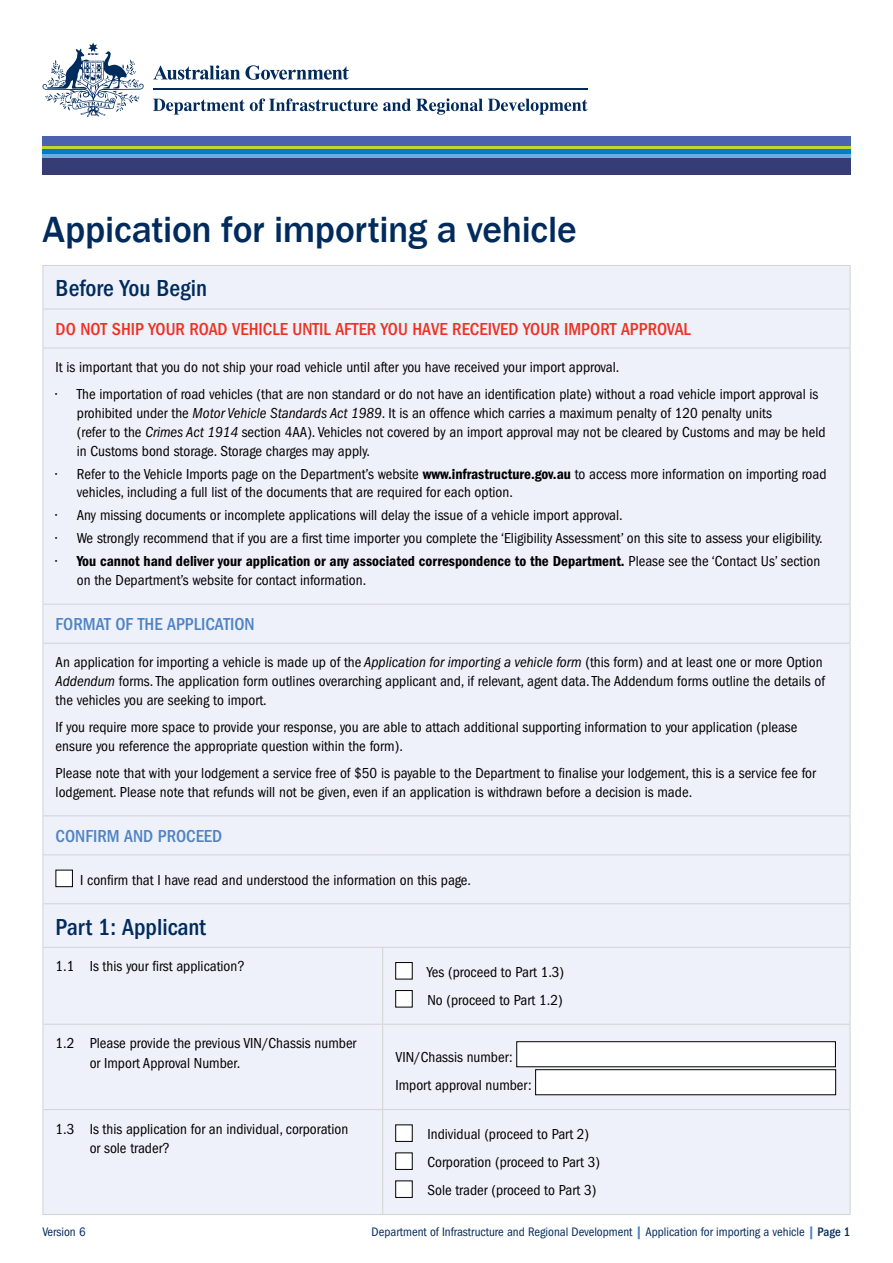
<style>
.page{position:relative;width:893px;height:1263px;background:#fff}
.page>*{position:absolute;margin:0;border:0;box-sizing:border-box;transform-origin:0 0}
.Heading_level_1{font:500 37.5px "Franklin Gothic";letter-spacing:-.01em;color:#002b5c}
.Heading_level_2{font:500 condensed 24px "Franklin Gothic";color:#002b5c}
.Heading_level_3{font:500 condensed 18px "Franklin Gothic";color:#ee3124}
.Heading_level_3-2{font:500 condensed 18px "Franklin Gothic";color:#4f84c4}
.Form_text{font:condensed 15px/18.8px "Franklin Gothic";color:#000}
.t1{font:600 condensed 15px/18.8px "Franklin Gothic";color:#000}
.Form_text_numbered_l{font:condensed 15px/19.5px "Franklin Gothic";color:#000}
.Form_text_small{font:condensed 12.75px "Franklin Gothic";color:#002b5c}
.s1{font-style:italic}
.s2{font-weight:600}
.s3{font-weight:400}
.s4{font-weight:600;color:#4f84c4}
.s5{font-weight:500}
</style>
<div class="page">
<div style="left:43px;top:136px;width:807px;height:10px;background:#4b63ae"></div>
<hr style="left:43px;top:146px;width:807px;height:3px;background:#c1d72f">
<div style="left:43px;top:149px;width:807px;height:5px;background:#007dc3"></div>
<hr style="left:43px;top:154px;width:807px;height:4px;background:#6caddf">
<div style="left:43px;top:158px;width:807px;height:16px;background:#363c74"></div>
<svg style="left:153px;top:65px;width:196px;height:15px"></svg>
<svg style="left:43px;top:43px;width:101px;height:74px"></svg>
<hr style="left:153px;top:89px;width:434px;height:1px;background:#002b5c">
<svg style="left:153px;top:98px;width:434px;height:17px"></svg>
<div style="left:44px;top:266px;width:806px;height:948px;background:#eef1f9"></div>
<hr style="left:43px;top:1024px;width:340px;height:1px;background:#d1d3d4">
<hr style="left:383px;top:1024px;width:467px;height:1px;background:#d1d3d4">
<hr style="left:383px;top:1109px;width:467px;height:1px;background:#d1d3d4">
<hr style="left:43px;top:643px;width:1px;height:172px;background:#d1d3d4">
<hr style="left:850px;top:643px;width:1px;height:172px;background:#d1d3d4">
<hr style="left:43px;top:855px;width:1px;height:48px;background:#d1d3d4">
<hr style="left:850px;top:855px;width:1px;height:48px;background:#d1d3d4">
<hr style="left:850px;top:948px;width:1px;height:76px;background:#d1d3d4">
<hr style="left:850px;top:1024px;width:1px;height:85px;background:#d1d3d4">
<hr style="left:850px;top:1110px;width:1px;height:104px;background:#d1d3d4">
<hr style="left:43px;top:265px;width:340px;height:1px;background:#d1d3d4">
<hr style="left:43px;top:266px;width:1px;height:43px;background:#d1d3d4">
<hr style="left:383px;top:265px;width:467px;height:1px;background:#d1d3d4">
<hr style="left:850px;top:266px;width:1px;height:43px;background:#d1d3d4">
<hr style="left:43px;top:309px;width:340px;height:1px;background:#d1d3d4">
<hr style="left:43px;top:309px;width:1px;height:39px;background:#d1d3d4">
<hr style="left:383px;top:309px;width:467px;height:1px;background:#d1d3d4">
<hr style="left:850px;top:309px;width:1px;height:39px;background:#d1d3d4">
<hr style="left:43px;top:604px;width:1px;height:39px;background:#d1d3d4">
<hr style="left:850px;top:604px;width:1px;height:39px;background:#d1d3d4">
<hr style="left:43px;top:643px;width:340px;height:1px;background:#d1d3d4">
<hr style="left:383px;top:643px;width:467px;height:1px;background:#d1d3d4">
<hr style="left:43px;top:348px;width:340px;height:1px;background:#d1d3d4">
<hr style="left:43px;top:348px;width:1px;height:256px;background:#d1d3d4">
<hr style="left:383px;top:348px;width:467px;height:1px;background:#d1d3d4">
<hr style="left:850px;top:348px;width:1px;height:256px;background:#d1d3d4">
<hr style="left:43px;top:604px;width:340px;height:1px;background:#d1d3d4">
<hr style="left:383px;top:604px;width:467px;height:1px;background:#d1d3d4">
<hr style="left:43px;top:815px;width:340px;height:1px;background:#d1d3d4">
<hr style="left:43px;top:816px;width:1px;height:38px;background:#d1d3d4">
<hr style="left:383px;top:815px;width:467px;height:1px;background:#d1d3d4">
<hr style="left:850px;top:816px;width:1px;height:38px;background:#d1d3d4">
<hr style="left:43px;top:854px;width:340px;height:1px;background:#d1d3d4">
<hr style="left:383px;top:854px;width:467px;height:1px;background:#d1d3d4">
<hr style="left:43px;top:903px;width:340px;height:1px;background:#d1d3d4">
<hr style="left:43px;top:904px;width:1px;height:43px;background:#d1d3d4">
<hr style="left:383px;top:903px;width:467px;height:1px;background:#d1d3d4">
<hr style="left:850px;top:904px;width:1px;height:43px;background:#d1d3d4">
<hr style="left:383px;top:947px;width:467px;height:1px;background:#d1d3d4">
<hr style="left:43px;top:947px;width:340px;height:1px;background:#d1d3d4">
<hr style="left:43px;top:948px;width:1px;height:76px;background:#d1d3d4">
<hr style="left:382px;top:948px;width:1px;height:76px;background:#d1d3d4">
<hr style="left:43px;top:1024px;width:1px;height:85px;background:#d1d3d4">
<hr style="left:382px;top:1024px;width:1px;height:85px;background:#d1d3d4">
<hr style="left:43px;top:1109px;width:340px;height:1px;background:#d1d3d4">
<hr style="left:43px;top:1110px;width:1px;height:104px;background:#d1d3d4">
<hr style="left:382px;top:1110px;width:1px;height:104px;background:#d1d3d4">
<hr style="left:43px;top:1214px;width:340px;height:1px;background:#d1d3d4">
<hr style="left:383px;top:1214px;width:467px;height:1px;background:#d1d3d4">
<div style="left:56px;top:870px;width:16px;height:17px;background:#fff"></div>
<div style="left:56px;top:870px;width:17px;height:17px;border:1px solid #000"></div>
<div style="left:396px;top:962px;width:16px;height:17px;background:#fff"></div>
<div style="left:395px;top:962px;width:17px;height:17px;border:1px solid #000"></div>
<div style="left:396px;top:990px;width:16px;height:17px;background:#fff"></div>
<div style="left:395px;top:990px;width:17px;height:17px;border:1px solid #000"></div>
<div style="left:517px;top:1042px;width:318px;height:25px;background:#fff"></div>
<div style="left:516px;top:1041px;width:320px;height:26px;border:1px solid #000"></div>
<div style="left:536px;top:1070px;width:300px;height:25px;background:#fff"></div>
<div style="left:535px;top:1069px;width:301px;height:26px;border:1px solid #000"></div>
<div style="left:396px;top:1125px;width:16px;height:16px;background:#fff"></div>
<div style="left:395px;top:1124px;width:17px;height:18px;border:1px solid #000"></div>
<div style="left:396px;top:1153px;width:16px;height:16px;background:#fff"></div>
<div style="left:395px;top:1152px;width:17px;height:18px;border:1px solid #000"></div>
<div style="left:396px;top:1181px;width:16px;height:16px;background:#fff"></div>
<div style="left:395px;top:1181px;width:17px;height:17px;border:1px solid #000"></div>
<h1 class="Heading_level_1" style="left:43px;top:206px;width:536px">Appication for importing a vehicle</h1>
<h2 class="Heading_level_2" style="left:56px;top:275px;width:153px">Before You Begin</h2>
<h3 class="Heading_level_3" style="left:56px;top:319px;width:637px">DO NOT SHIP YOUR ROAD VEHICLE UNTIL AFTER YOU HAVE RECEIVED YOUR IMPORT APPROVAL</h3>
<p class="Form_text" style="left:56px;top:358px;width:565px">It is important that you do not ship your road vehicle until after you have received your import approval.</p>
<p class="Form_text" style="left:77px;top:385px;width:750px;text-indent:-21px">• The importation of road vehicles (that are non standard or do not have an identification plate) without a road vehicle import approval is prohibited under the <span class="s1">Motor Vehicle Standards Act 1989</span>. It is an offence which carries a maximum penalty of 120 penalty units<br>(refer to the <span class="s1">Crimes Act 1914</span> section 4AA). Vehicles not covered by an import approval may not be cleared by Customs and may be held in Customs bond storage. Storage charges may apply.</p>
<p class="Form_text" style="left:77px;top:464px;width:751px;text-indent:-21px">• Refer to the Vehicle Imports page on the Department’s website <span class="s2">www.infrastructure.gov.au</span> to access more information on importing road vehicles, including a full list of the documents that are required for each option.</p>
<p class="Form_text" style="left:56px;top:506px;width:569px">• Any missing documents or incomplete applications will delay the issue of a vehicle import approval.</p>
<p class="Form_text" style="left:56px;top:529px;width:769px">• We strongly recommend that if you are a first time importer you complete the ‘Eligibility Assessment’ on this site to assess your eligibility.</p>
<p class="t1" style="left:77px;top:552px;width:745px;text-indent:-21px"><span class="s3">•</span> You cannot hand deliver your application or any associated correspondence to the Department. <span class="s3">Please see the ‘Contact Us’ section on the Department’s website for contact information.</span></p>
<h3 class="Heading_level_3-2" style="left:56px;top:614px;width:201px">FORMAT OF THE APPLICATION</h3>
<p class="Form_text" style="left:56px;top:653px;width:771px">An application for importing a vehicle is made up of the <span class="s1">Application for importing a vehicle form</span> (this form) and at least one or more Option<br><span class="s1">Addendum</span> forms. The application form outlines overarching applicant and, if relevant, agent data. The Addendum forms outline the details of the vehicles you are seeking to import.</p>
<p class="Form_text" style="left:56px;top:718px;width:743px">If you require more space to provide your response, you are able to attach additional supporting information to your application (please ensure you reference the appropriate question within the form).</p>
<p class="Form_text" style="left:56px;top:764px;width:762px">Please note that with your lodgement a service free of $50 is payable to the Department to finalise your lodgement, this is a service fee for lodgement. Please note that refunds will not be given, even if an application is withdrawn before a decision is made.</p>
<h3 class="Heading_level_3-2" style="left:56px;top:826px;width:168px">CONFIRM AND PROCEED</h3>
<p class="Form_text" style="left:80px;top:870px;width:393px">I confirm that I have read and understood the information on this page.</p>
<h2 class="Heading_level_2" style="left:56px;top:913px;width:152px">Part 1: Applicant</h2>
<p class="Form_text_numbered_l" style="left:56px;top:957px;width:191px">1.1 Is this your first application?</p>
<p class="Form_text" style="left:427px;top:963px;width:139px">Yes (proceed to Part 1.3)</p>
<p class="Form_text" style="left:427px;top:991px;width:137px">No (proceed to Part 1.2)</p>
<p class="Form_text_numbered_l" style="left:90px;top:1034px;width:268px;text-indent:-34px">1.2 Please provide the previous VIN/Chassis number or Import Approval Number.</p>
<p class="Form_text" style="left:395px;top:1048px;width:119px">VIN/Chassis number:</p>
<p class="Form_text" style="left:395px;top:1076px;width:138px">Import approval number:</p>
<p class="Form_text_numbered_l" style="left:90px;top:1119px;width:260px;text-indent:-34px">1.3 Is this application for an individual, corporation or sole trader?</p>
<p class="Form_text" style="left:427px;top:1125px;width:163px">Individual (proceed to Part 2)</p>
<p class="Form_text" style="left:427px;top:1153px;width:174px">Corporation (proceed to Part 3)</p>
<p class="Form_text" style="left:427px;top:1181px;width:170px">Sole trader (proceed to Part 3)</p>
<p class="Form_text_small" style="left:43px;top:1224px;width:45px">Version 6</p>
<p class="Form_text_small" style="left:372px;top:1224px;width:480px">Department of Infrastructure and Regional Development <span class="s4">|</span> Application for importing a vehicle <span class="s4">|</span> <span class="s5">Page 1</span></p>
</div>
